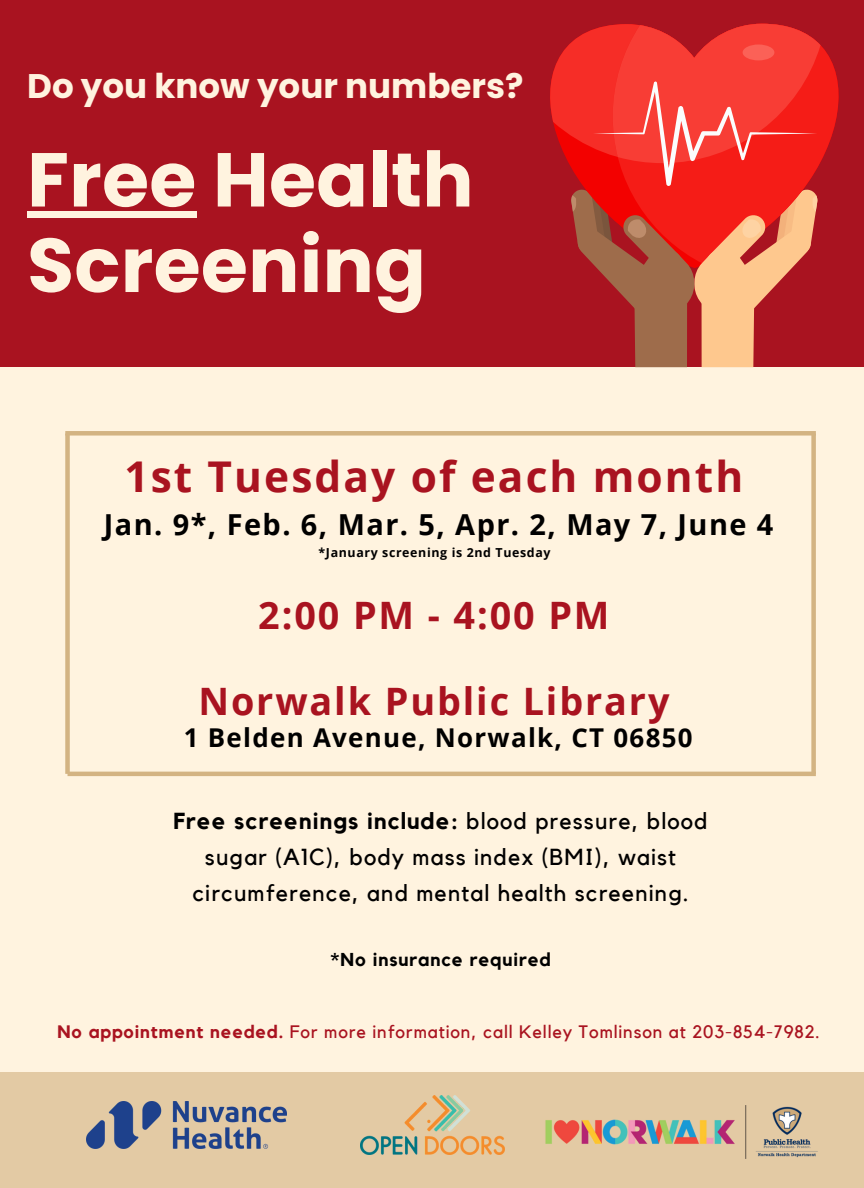
<style>
.page{position:relative;width:864px;height:1188px;background:#fff3df}
.page>*{position:absolute;margin:0;border:0;box-sizing:border-box;transform-origin:0 0}
.t1{font:700 76.2px/85.5px "Poppins";letter-spacing:.005em;color:#fff3df}
.t2{font:700 42.45px "Open Sans";letter-spacing:.05em;color:#a91320}
.t3{font:700 37.8px "Open Sans";letter-spacing:.05em;color:#a91320}
.t4{font:700 34.05px "Poppins";color:#fff3df}
.t5{font:700 28.95px "Open Sans";letter-spacing:.05em;color:#000}
.t6{font:700 25.95px "Open Sans";letter-spacing:.05em;color:#000}
.t7{font:23.1px/36px "Kollektif";letter-spacing:.05em;color:#000;text-align:center}
.t8{font:700 18.6px "Kollektif";letter-spacing:.05em;color:#000}
.t9{font:18px "Kollektif";letter-spacing:.05em;color:#a91320}
.t10{font:700 12.45px "Open Sans";letter-spacing:.05em;color:#000}
.s1{font-weight:700}
</style>
<div class="page">
<div style="left:0;top:1073px;width:864px;height:115px;background:#e3caa4"></div>
<div style="left:0;top:0;width:864px;height:367px;background:#a91320"></div>
<img style="left:360px;top:1096px;width:144px;height:58px">
<img style="left:545px;top:1106px;width:273px;height:52px">
<img style="left:86px;top:1102px;width:201px;height:47px">
<svg style="left:820px;top:44px;width:19px;height:119px;fill:#f51c17"></svg>
<svg style="left:550px;top:24px;width:270px;height:343px"></svg>
<hr style="left:68px;top:772px;width:748px;height:4px;background:#d3b382">
<div style="left:65px;top:431px;width:751px;height:5px;background:#d3b382"></div>
<div style="left:65px;top:434px;width:5px;height:340px;background:#d3b382"></div>
<div style="left:811px;top:434px;width:5px;height:340px;background:#d3b382"></div>
<div style="left:27px;top:211px;width:170px;height:7px;background:#fff3df"></div>
<p class="t4" style="left:27px;top:62px;width:498px">Do you know your numbers?</p>
<p class="t1" style="left:27px;top:137px;width:448px">Free Health<br>Screening</p>
<p class="t2" style="left:124px;top:447px;width:620px">1st Tuesday of each month</p>
<p class="t5" style="left:104px;top:504px;width:671px">Jan. 9*, Feb. 6, Mar. 5, Apr. 2, May 7, June 4</p>
<p class="t10" style="left:319px;top:544px;width:234px">*January screening is 2nd Tuesday</p>
<p class="t3" style="left:258px;top:589px;width:353px">2:00 PM - 4:00 PM</p>
<p class="t3" style="left:198px;top:675px;width:473px">Norwalk Public Library</p>
<p class="t6" style="left:184px;top:720px;width:510px">1 Belden Avenue, Norwalk, CT 06850</p>
<p class="t7" style="left:173px;top:804px;width:536px"><span class="s1">Free screenings include:</span> blood pressure, blood sugar (A1C), body mass index (BMI), waist circumference, and mental health screening.</p>
<p class="t8" style="left:331px;top:951px;width:222px">*No insurance required</p>
<p class="t9" style="left:58px;top:1023px;width:764px"><span class="s1">No appointment needed.</span> For more information, call Kelley Tomlinson at 203-854-7982.</p>
</div>
